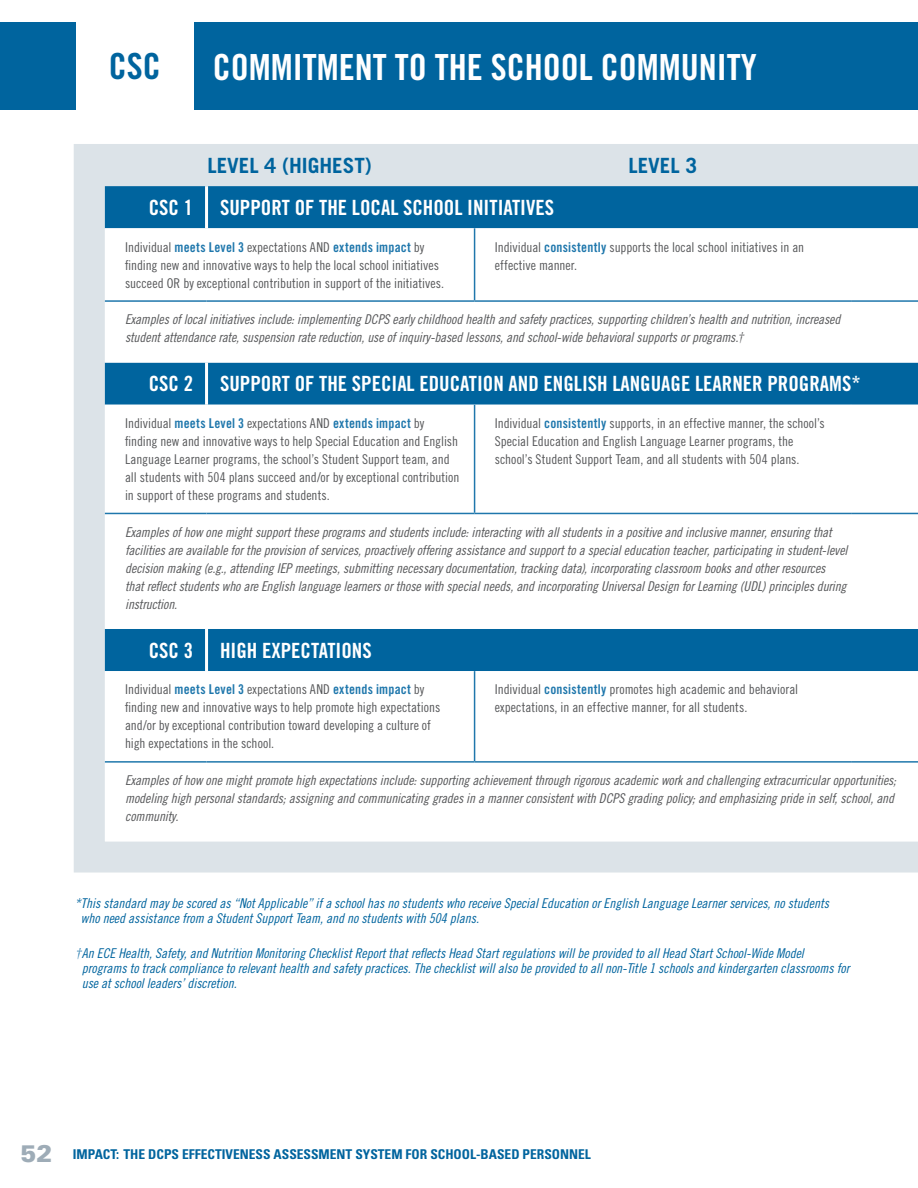
<style>
.page{position:relative;width:918px;height:1188px;background:#fff}
.page>*{position:absolute;margin:0;border:0;box-sizing:border-box;transform-origin:0 0}
.t1{font:36px "Trade Gothic LT Std Bd Cn 20";color:#fff}
.t2{font:36px "Trade Gothic LT Std Bd Cn 20";color:#00649e}
.t3{font:21px "Trade Gothic LT Std Bd Cn 20";color:#fff}
.t4{font:700 21px "Trade Gothic LT Std";color:#00649e}
.Rubric_example_text{font:13.5px/18px "Trade Gothic LT Std Cn 18 Obl";letter-spacing:-.01em;color:#57585a}
.Rubric_body_text{font:13.5px/18px "Trade Gothic LT Std Cn 18";color:#57585a}
.Rubric_note{font:13.5px/15px "Trade Gothic LT Std Cn 18 Obl";color:#00649e}
.t5{font:700 condensed 13.5px "Univers LT Std";color:#00649e}
.s1{font-family:"Trade Gothic LT Std Bd Cn 20";color:#1f77ac}
.s2{color:#1f77ac}
.s3{font-weight:900;font-stretch:normal;font-size:24px;color:#9eacb7}
</style>
<div class="page">
<div style="left:74px;top:144px;width:844px;height:729px;background:#dce3e8"></div>
<div style="left:105px;top:186px;width:813px;height:42px;background:#00649e"></div>
<svg style="left:105px;top:228px;width:813px;height:613px"></svg>
<hr style="left:474px;top:228px;width:1px;height:72px;background:#1f77ac">
<hr style="left:105px;top:300px;width:102px;height:2px;background:#1f77ac">
<hr style="left:207px;top:300px;width:268px;height:2px;background:#1f77ac">
<hr style="left:475px;top:300px;width:376px;height:2px;background:#1f77ac">
<hr style="left:851px;top:300px;width:67px;height:2px;background:#1f77ac">
<hr style="left:474px;top:405px;width:1px;height:108px;background:#1f77ac">
<hr style="left:105px;top:513px;width:102px;height:1px;background:#1f77ac">
<hr style="left:207px;top:513px;width:268px;height:1px;background:#1f77ac">
<hr style="left:475px;top:513px;width:376px;height:1px;background:#1f77ac">
<hr style="left:851px;top:513px;width:67px;height:1px;background:#1f77ac">
<hr style="left:474px;top:671px;width:1px;height:90px;background:#1f77ac">
<hr style="left:105px;top:761px;width:102px;height:2px;background:#1f77ac">
<hr style="left:207px;top:761px;width:268px;height:2px;background:#1f77ac">
<hr style="left:475px;top:761px;width:376px;height:2px;background:#1f77ac">
<hr style="left:851px;top:761px;width:67px;height:2px;background:#1f77ac">
<hr style="left:205px;top:629px;width:3px;height:42px;background:#fff">
<hr style="left:205px;top:363px;width:3px;height:42px;background:#fff">
<hr style="left:205px;top:186px;width:3px;height:42px;background:#fff">
<div style="left:201px;top:23px;width:717px;height:87px;background:#00649e"></div>
<div style="left:0;top:23px;width:210px;height:87px;background:#00649e"></div>
<div style="left:76px;top:23px;width:118px;height:87px;background:#fff"></div>
<p class="t2" style="left:109px;top:45px;width:53px">CSC</p>
<p class="t1" style="left:213px;top:46px;width:545px">COMMITMENT TO THE SCHOOL COMMUNITY</p>
<p class="t4" style="left:207px;top:152px;width:166px">LEVEL 4 (HIGHEST)</p>
<p class="t4" style="left:628px;top:152px;width:70px">LEVEL 3</p>
<p class="t3" style="left:149px;top:195px;width:46px">CSC 1</p>
<p class="t3" style="left:220px;top:195px;width:335px">SUPPORT OF THE LOCAL SCHOOL INITIATIVES</p>
<p class="Rubric_body_text" style="left:125px;top:238px;width:321px">Individual <span class="s1">meets Level 3</span> expectations AND <span class="s1">extends impact</span> by finding new and innovative ways to help the local school initiatives succeed OR by exceptional contribution in support of the initiatives.</p>
<p class="Rubric_body_text" style="left:495px;top:238px;width:311px">Individual <span class="s1">consistently</span> supports the local school initiatives in an effective manner.</p>
<p class="Rubric_example_text" style="left:125px;top:311px;width:717px">Examples of local initiatives include: implementing DCPS early childhood health and safety practices, supporting children’s health and nutrition, increased student attendance rate, suspension rate reduction, use of inquiry-based lessons, and school-wide behavioral supports or programs.†</p>
<p class="t3" style="left:149px;top:371px;width:46px">CSC 2</p>
<p class="t3" style="left:220px;top:371px;width:642px">SUPPORT OF THE SPECIAL EDUCATION AND ENGLISH LANGUAGE LEARNER PROGRAMS*</p>
<p class="Rubric_body_text" style="left:125px;top:414px;width:336px">Individual <span class="s1">meets Level 3</span> expectations AND <span class="s1">extends impact</span> by finding new and innovative ways to help Special Education and English Language Learner programs, the school’s Student Support team, and all students with 504 plans succeed and/or by exceptional contribution in support of these programs and students.</p>
<p class="Rubric_body_text" style="left:495px;top:414px;width:332px">Individual <span class="s1">consistently</span> supports, in an effective manner, the school’s<br>Special Education and English Language Learner programs, the school’s Student Support Team, and all students with 504 plans.</p>
<p class="Rubric_example_text" style="left:125px;top:523px;width:724px">Examples of how one might support these programs and students include: interacting with all students in a positive and inclusive manner, ensuring that facilities are available for the provision of services, proactively offering assistance and support to a special education teacher, participating in student-level decision making (e.g., attending IEP meetings, submitting necessary documentation, tracking data), incorporating classroom books and other resources that reflect students who are English language learners or those with special needs, and incorporating Universal Design for Learning (UDL) principles during instruction.</p>
<p class="t3" style="left:149px;top:637px;width:46px">CSC 3</p>
<p class="t3" style="left:220px;top:637px;width:153px">HIGH EXPECTATIONS</p>
<p class="Rubric_body_text" style="left:125px;top:680px;width:317px">Individual <span class="s1">meets Level 3</span> expectations AND <span class="s1">extends impact</span> by finding new and innovative ways to help promote high expectations and/or by exceptional contribution toward developing a culture of high expectations in the school.</p>
<p class="Rubric_body_text" style="left:495px;top:680px;width:305px">Individual <span class="s1">consistently</span> promotes high academic and behavioral expectations, in an effective manner, for all students.</p>
<p class="Rubric_example_text" style="left:125px;top:772px;width:773px">Examples of how one might promote high expectations include: supporting achievement through rigorous academic work and challenging extracurricular opportunities; modeling high personal standards; assigning and communicating grades in a manner consistent with DCPS grading policy; and emphasizing pride in self, school, and community.</p>
<p class="Rubric_note" style="left:81px;top:896px;width:750px;text-indent:-6px">*This standard may be scored as “Not Applicable” if a school has no students who receive Special Education or English Language Learner services, no students who need assistance from a Student Support Team, and no students with 504 plans.</p>
<p class="Rubric_note" style="left:82px;top:946px;width:769px;text-indent:-7px"><span class="s2">†</span>An ECE Health, Safety, and Nutrition Monitoring Checklist Report that reflects Head Start regulations will be provided to all Head Start School-Wide Model programs to track compliance to relevant health and safety practices. The checklist will also be provided to all non-Title 1 schools and kindergarten classrooms for use at school leaders’ discretion.</p>
<p class="t5" style="left:20px;top:1145px;width:572px"><span class="s3">52</span> IMPACT: THE DCPS EFFECTIVENESS ASSESSMENT SYSTEM FOR SCHOOL-BASED PERSONNEL</p>
</div>
